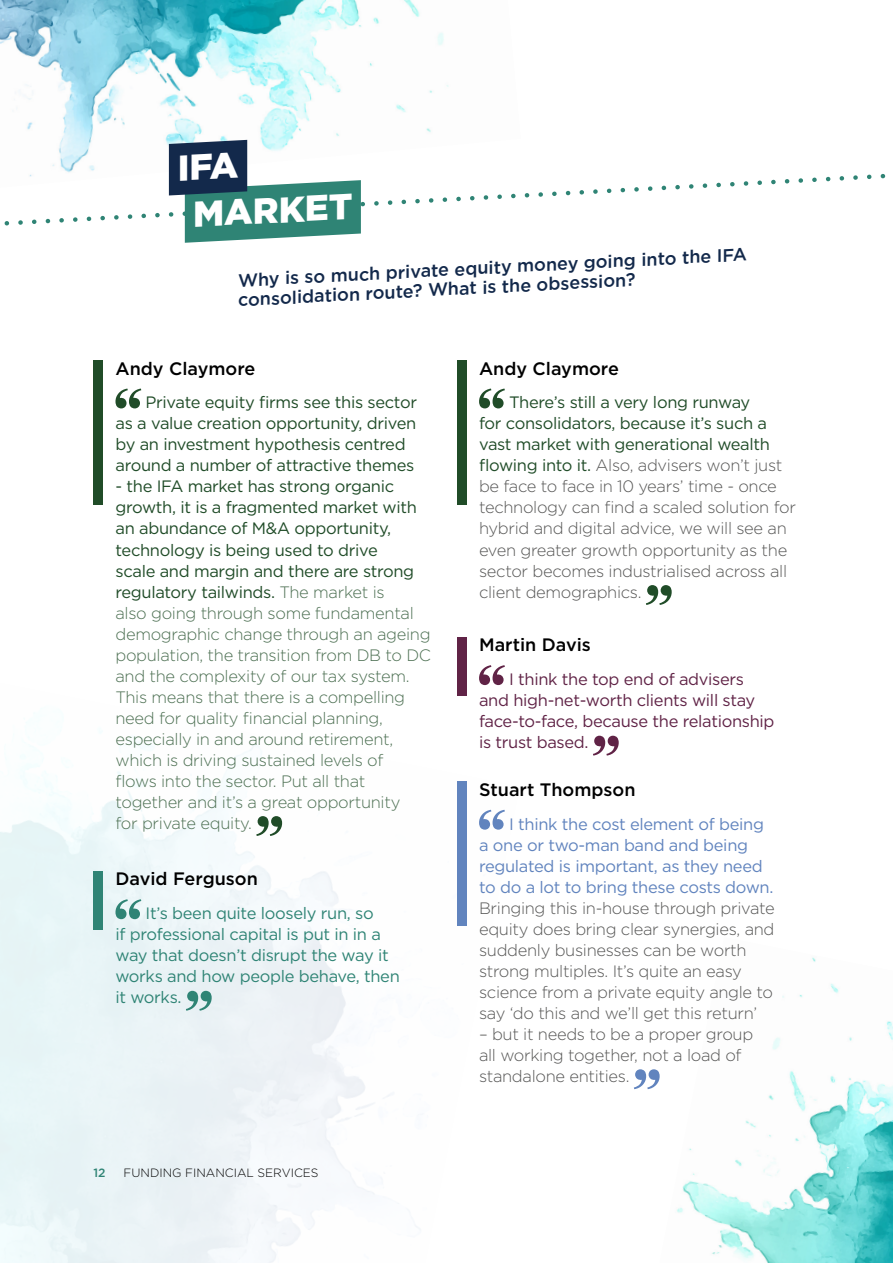
<style>
.page{position:relative;width:893px;height:1263px;background:#fff}
.page>*{position:absolute;margin:0;border:0;box-sizing:border-box;transform-origin:0 0}
.t1{font:900 36px "Gotham";color:#fff}
.t2{font:500 18px/19.5px "Gotham";color:#13294b}
.t3{font:500 18px "Gotham";color:#000}
.t4{font:300 16.5px/21px "Gotham";letter-spacing:-.02em;color:#575756}
.t5{font:300 16.5px/21px "Gotham";letter-spacing:-.02em;color:#4d7053}
.t6{font:16.5px/21px "Gotham";letter-spacing:-.02em;color:#204c28}
.t7{font:16.5px/21px "Gotham";letter-spacing:-.02em;color:#2f8475}
.t8{font:16.5px/21px "Gotham";letter-spacing:-.02em;color:#6184be}
.t9{font:16.5px/21px "Gotham";letter-spacing:-.02em;color:#602346}
.t10{font:300 12px "Gotham";color:#000}
.t11{font:500 12px "Gotham";color:#2f8475}
.s1{font-weight:400;color:#204c28}
</style>
<div class="page">
<img style="left:0;top:0;width:449px;height:162px">
<svg style="left:4px;top:162px;width:882px;height:64px"></svg>
<img style="left:676px;top:957px;width:217px;height:306px">
<img style="left:0;top:685px;width:505px;height:578px">
<svg style="left:115px;top:899px;width:26px;height:20px"></svg>
<svg style="left:186px;top:991px;width:26px;height:20px"></svg>
<div style="left:94px;top:871px;width:9px;height:59px;background:#2f8475"></div>
<svg style="left:479px;top:810px;width:26px;height:20px"></svg>
<svg style="left:634px;top:1069px;width:26px;height:20px"></svg>
<div style="left:457px;top:781px;width:10px;height:145px;background:#6184be"></div>
<svg style="left:115px;top:389px;width:26px;height:19px"></svg>
<svg style="left:256px;top:816px;width:26px;height:20px"></svg>
<svg style="left:479px;top:389px;width:26px;height:19px"></svg>
<svg style="left:646px;top:585px;width:26px;height:20px"></svg>
<div style="left:94px;top:360px;width:9px;height:145px;background:#204c28"></div>
<div style="left:457px;top:360px;width:10px;height:145px;background:#204c28"></div>
<svg style="left:479px;top:665px;width:26px;height:20px"></svg>
<svg style="left:593px;top:736px;width:26px;height:19px"></svg>
<div style="left:457px;top:637px;width:10px;height:59px;background:#602346"></div>
<svg style="left:169px;top:140px;width:192px;height:103px"></svg>
<h1 class="t1" style="left:191px;top:190px;width:161px;rotate:-3deg">MARKET</h1>
<p class="t2" style="left:236px;top:271px;width:512px;rotate:-3deg">Why is so much private equity money going into the IFA consolidation route? What is the obsession?</p>
<p class="t3" style="left:115px;top:356px;width:141px">Andy Claymore</p>
<p class="t6" style="left:115px;top:392px;width:303px;text-indent:30px">Private equity firms see this sector as a value creation opportunity, driven by an investment hypothesis centred around a number of attractive themes</p>
<p class="t5" style="left:115px;top:476px;width:317px"><span class="s1">- the IFA market has strong organic growth, it is a fragmented market with an abundance of M&amp;A opportunity, technology is being used to drive<br>scale and margin and there are strong regulatory tailwinds.</span> The market is<br>also going through some fundamental demographic change through an ageing population, the transition from DB to DC and the complexity of our tax system.<br>This means that there is a compelling need for quality financial planning, especially in and around retirement, which is driving sustained levels of<br>flows into the sector. Put all that together and it’s a great opportunity<br>for private equity.</p>
<p class="t3" style="left:115px;top:867px;width:144px">David Ferguson</p>
<p class="t7" style="left:115px;top:902px;width:286px;text-indent:30px">It’s been quite loosely run, so<br>if professional capital is put in in a way that doesn’t disrupt the way it works and how people behave, then it works.</p>
<p class="t11" style="left:94px;top:1165px;width:14px">12</p>
<p class="t10" style="left:124px;top:1165px;width:196px">FUNDING FINANCIAL SERVICES</p>
<p class="t3" style="left:479px;top:356px;width:141px">Andy Claymore</p>
<p class="t4" style="left:479px;top:392px;width:318px;text-indent:30px"><span class="s1">There’s still a very long runway<br>for consolidators, because it’s such a vast market with generational wealth flowing into it.</span> Also, advisers won’t just be face to face in 10 years’ time - once technology can find a scaled solution for hybrid and digital advice, we will see an even greater growth opportunity as the sector becomes industrialised across all client demographics.</p>
<p class="t3" style="left:479px;top:633px;width:113px">Martin Davis</p>
<p class="t9" style="left:479px;top:668px;width:297px;text-indent:30px">I think the top end of advisers and high-net-worth clients will stay face-to-face, because the relationship is trust based.</p>
<p class="t3" style="left:479px;top:778px;width:158px">Stuart Thompson</p>
<p class="t8" style="left:479px;top:813px;width:296px;text-indent:30px">I think the cost element of being a one or two-man band and being regulated is important, as they need to do a lot to bring these costs down.</p>
<p class="t4" style="left:479px;top:897px;width:297px">Bringing this in-house through private equity does bring clear synergies, and suddenly businesses can be worth strong multiples. It’s quite an easy science from a private equity angle to say ‘do this and we’ll get this return’</p>
<p class="t4" style="left:479px;top:1023px;width:276px">– but it needs to be a proper group all working together, not a load of standalone entities.</p>
</div>
